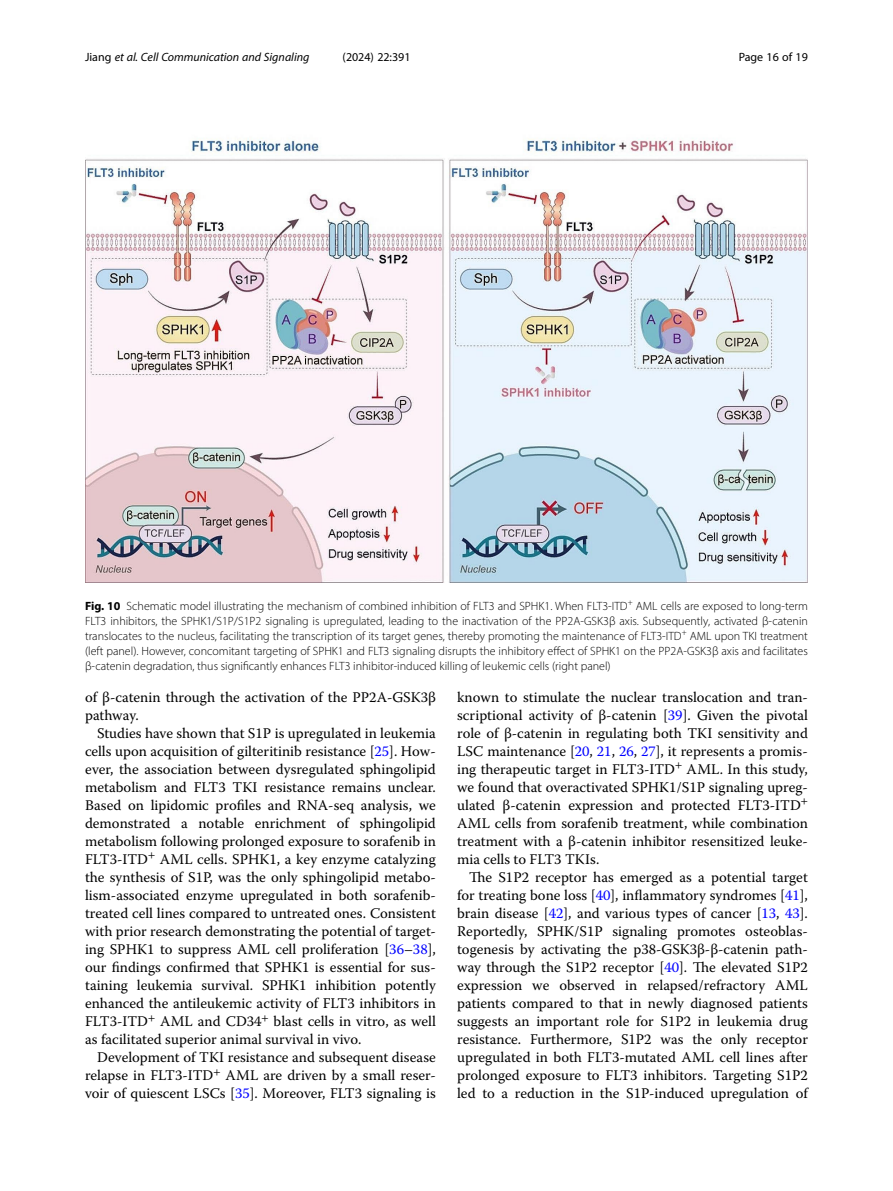
<style>
.page{position:relative;width:893px;height:1191px;background:#fff}
.page>*{position:absolute;margin:0;border:0;box-sizing:border-box;transform-origin:0 0}
.Body_Text_Indent{font:14.7px/18px "Warnock Pro";color:#000;text-align:justify}
.Body_Text{font:14.7px/18px "Warnock Pro";color:#000}
.Figure_Caption{font:300 12px/15px "Myriad Pro";color:#000;text-align:justify}
.t1{font:italic 12px "Myriad Pro";color:#000}
.t2{font:12px "Myriad Pro";color:#000}
.s1{font-style:normal}
.s2{font-weight:700}
.s3{color:#00f}
</style>
<div class="page">
<img style="left:85px;top:138px;width:723px;height:444px">
<p class="t1" style="left:85px;top:50px;width:226px"><span class="s1">Jiang</span> et al. Cell Communication and Signaling</p>
<p class="t2" style="left:343px;top:50px;width:70px">(2024) 22:391</p>
<p class="t2" style="left:739px;top:50px;width:71px">Page 16 of 19</p>
<p class="Figure_Caption" style="left:85px;top:598px;width:724px"><span class="s2">Fig. 10</span> Schematic model illustrating the mechanism of combined inhibition of FLT3 and SPHK1. When FLT3-ITD<sup>+</sup> AML cells are exposed to long-term FLT3 inhibitors, the SPHK1/S1P/S1P2 signaling is upregulated, leading to the inactivation of the PP2A-GSK3β axis. Subsequently, activated β-catenin translocates to the nucleus, facilitating the transcription of its target genes, thereby promoting the maintenance of FLT3-ITD<sup>+</sup> AML upon TKI treatment (left panel). However, concomitant targeting of SPHK1 and FLT3 signaling disrupts the inhibitory effect of SPHK1 on the PP2A-GSK3β axis and facilitates β-catenin degradation, thus significantly enhances FLT3 inhibitor-induced killing of leukemic cells (right panel)</p>
<p class="Body_Text" style="left:85px;top:688px;width:352px">of β-catenin through the activation of the PP2A-GSK3β pathway.</p>
<p class="Body_Text_Indent" style="left:85px;top:724px;width:352px;text-indent:12px">Studies have shown that S1P is upregulated in leukemia cells upon acquisition of gilteritinib resistance [<span class="s3">25</span>]. How&shy;ever, the association between dysregulated sphingolipid metabolism and FLT3 TKI resistance remains unclear.<br>Based on lipidomic profiles and RNA-seq analysis, we demonstrated a notable enrichment of sphingolipid metabolism following prolonged exposure to sorafenib in FLT3-ITD<sup>+</sup> AML cells. SPHK1, a key enzyme catalyzing the synthesis of S1P, was the only sphingolipid metabo&shy;lism-associated enzyme upregulated in both sorafenib&shy;treated cell lines compared to untreated ones. Consistent with prior research demonstrating the potential of target&shy;ing SPHK1 to suppress AML cell proliferation [<span class="s3">36</span>–<span class="s3">38</span>], our findings confirmed that SPHK1 is essential for sus&shy;taining leukemia survival. SPHK1 inhibition potently enhanced the antileukemic activity of FLT3 inhibitors in FLT3-ITD<sup>+</sup> AML and CD34<sup>+</sup> blast cells in vitro, as well as facilitated superior animal survival in vivo.</p>
<p class="Body_Text_Indent" style="left:85px;top:1048px;width:352px;text-indent:12px">Development of TKI resistance and subsequent disease relapse in FLT3-ITD<sup>+</sup> AML are driven by a small reser&shy;voir of quiescent LSCs [<span class="s3">35</span>]. Moreover, FLT3 signaling is</p>
<p class="Body_Text_Indent" style="left:457px;top:688px;width:352px">known to stimulate the nuclear translocation and tran&shy;scriptional activity of β-catenin [<span class="s3">39</span>]. Given the pivotal role of β-catenin in regulating both TKI sensitivity and LSC maintenance [<span class="s3">20</span>, <span class="s3">21</span>, <span class="s3">26</span>, <span class="s3">27</span>], it represents a promis&shy;ing therapeutic target in FLT3-ITD<sup>+</sup> AML. In this study, we found that overactivated SPHK1/S1P signaling upreg&shy;ulated β-catenin expression and protected FLT3-ITD<sup>+ </sup>AML cells from sorafenib treatment, while combination treatment with a β-catenin inhibitor resensitized leuke&shy;mia cells to FLT3 TKIs.</p>
<p class="Body_Text_Indent" style="left:457px;top:868px;width:352px;text-indent:12px">The S1P2 receptor has emerged as a potential target for treating bone loss [<span class="s3">40</span>], inflammatory syndromes [<span class="s3">41</span>], brain disease [<span class="s3">42</span>], and various types of cancer [<span class="s3">13</span>, <span class="s3">43</span>].<br>Reportedly, SPHK/S1P signaling promotes osteoblas&shy;togenesis by activating the p38-GSK3β-β-catenin path&shy;way through the S1P2 receptor [<span class="s3">40</span>]. The elevated S1P2 expression we observed in relapsed/refractory AML patients compared to that in newly diagnosed patients suggests an important role for S1P2 in leukemia drug resistance. Furthermore, S1P2 was the only receptor upregulated in both FLT3-mutated AML cell lines after prolonged exposure to FLT3 inhibitors. Targeting S1P2 led to a reduction in the S1P-induced upregulation of</p>
</div>
